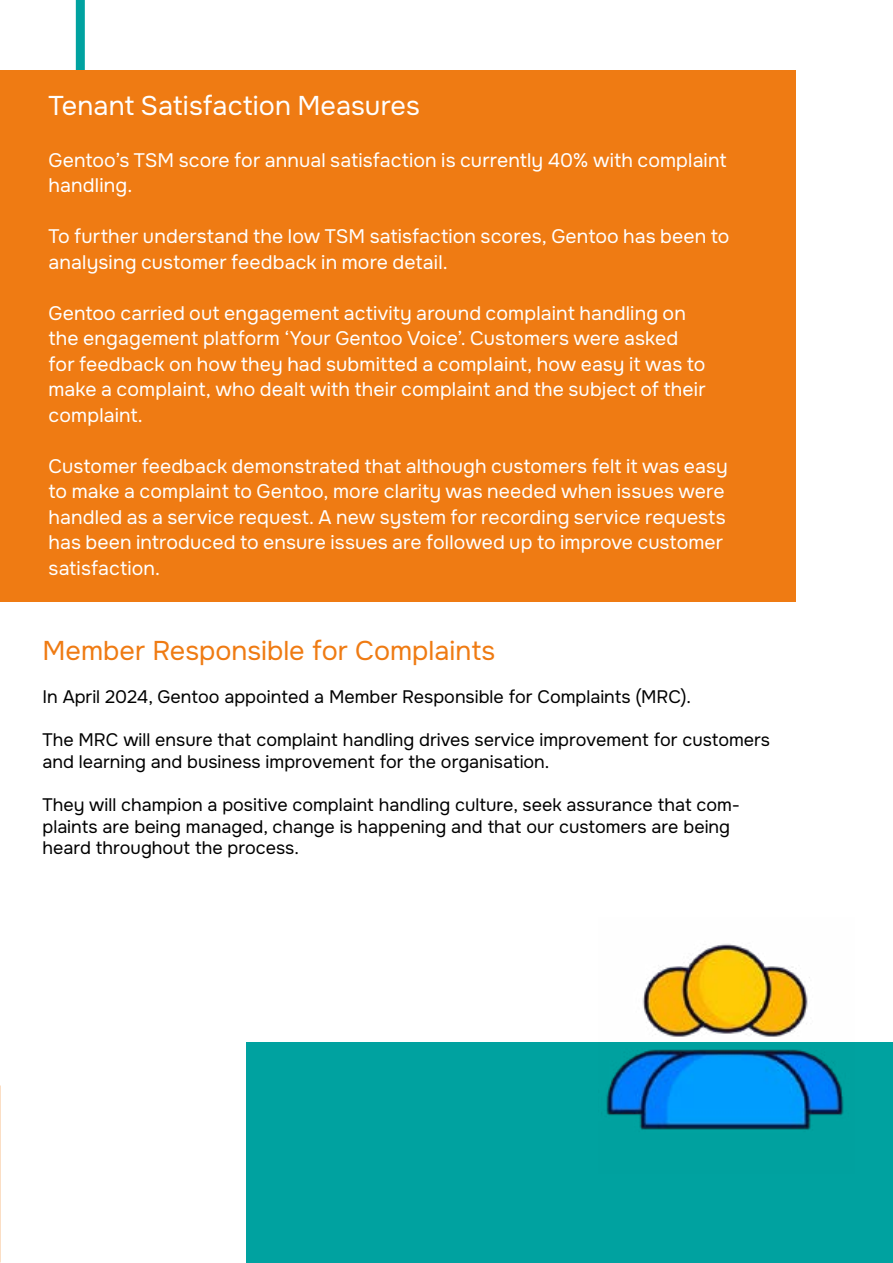
<style>
.page{position:relative;width:893px;height:1263px;background:#fff}
.page>*{position:absolute;margin:0;border:0;box-sizing:border-box;transform-origin:0 0}
.t1{font:700 27px "Onest";color:#ef7b13}
.t2{font:700 27px "Onest";letter-spacing:.005em;color:#fff}
.t3{font:19.5px/25.5px "Onest";letter-spacing:.005em;color:#fff}
.t4{font:300 18px/21.6px "Onest";color:#000}
</style>
<div class="page">
<svg style="left:75px;top:0;width:10px;height:70px"></svg>
<div style="left:0;top:70px;width:795px;height:532px;background:#ef7b13"></div>
<div style="left:247px;top:1042px;width:646px;height:221px;background:#00a2a0"></div>
<img style="left:606px;top:943px;width:238px;height:187px">
<h1 class="t2" style="left:49px;top:90px;width:373px">Tenant Satisfaction Measures</h1>
<p class="t3" style="left:49px;top:147px;width:680px">Gentoo’s TSM score for annual satisfaction is currently 40% with complaint handling.</p>
<p class="t3" style="left:49px;top:224px;width:682px">To further understand the low TSM satisfaction scores, Gentoo has been to analysing customer feedback in more detail.</p>
<p class="t3" style="left:49px;top:300px;width:659px">Gentoo carried out engagement activity around complaint handling on the engagement platform ‘Your Gentoo Voice’. Customers were asked for feedback on how they had submitted a complaint, how easy it was to make a complaint, who dealt with their complaint and the subject of their complaint.</p>
<p class="t3" style="left:49px;top:453px;width:681px">Customer feedback demonstrated that although customers felt it was easy to make a complaint to Gentoo, more clarity was needed when issues were handled as a service request. A new system for recording service requests has been introduced to ensure issues are followed up to improve customer satisfaction.</p>
<h1 class="t1" style="left:43px;top:634px;width:454px">Member Responsible for Complaints</h1>
<p class="t4" style="left:43px;top:686px;width:650px">In April 2024, Gentoo appointed a Member Responsible for Complaints (MRC).</p>
<p class="t4" style="left:43px;top:729px;width:729px">The MRC will ensure that complaint handling drives service improvement for customers and learning and business improvement for the organisation.</p>
<p class="t4" style="left:43px;top:794px;width:699px">They will champion a positive complaint handling culture, seek assurance that com&shy;plaints are being managed, change is happening and that our customers are being heard throughout the process.</p>
</div>
